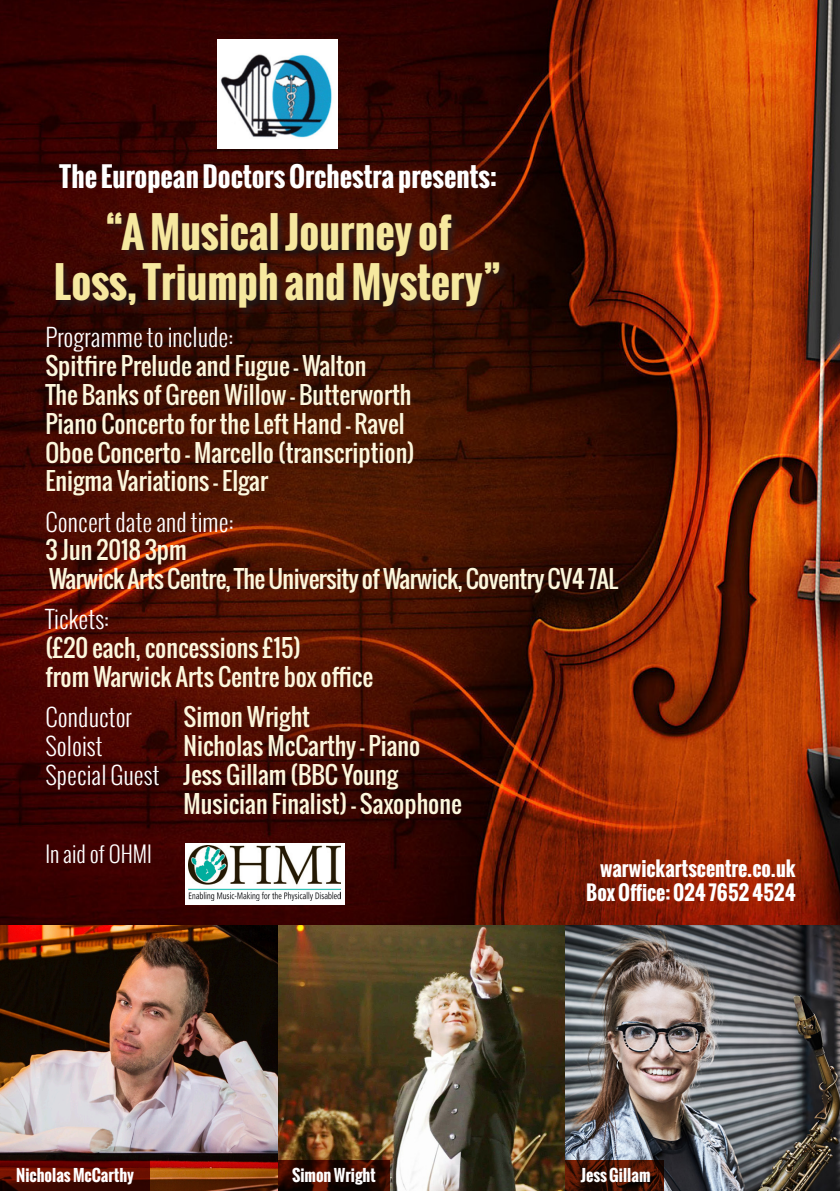
<style>
.page{position:relative;width:840px;height:1191px;background:#fff}
.page>*{position:absolute;margin:0;border:0;box-sizing:border-box;transform-origin:0 0}
.t1{font:700 42px/50.4px "Oswald";color:#f6e89f;text-align:center}
.t2{font:700 27px "Oswald";color:#fff}
.t3{font:24px/28.8px "Oswald";color:#fcf7dd}
.t4{font:300 24px/28.8px "Oswald";color:#fff}
.t5{font:24px "Oswald";letter-spacing:-.02em;color:#fcf7dd}
.t6{font:300 22px "Oswald";color:#fff}
.t7{font:700 20px "Oswald";color:#fff}
.t8{font:700 16px "Oswald";color:#fff}
.s1{font-weight:400;color:#fcf7dd}
.s2{font-weight:300;color:#fff}
</style>
<div class="page">
<img style="left:0;top:0;width:839px;height:926px">
<img style="left:0;top:926px;width:278px;height:265px">
<img style="left:278px;top:926px;width:561px;height:265px">
<img style="left:217px;top:40px;width:120px;height:108px">
<svg style="left:0;top:1160px;width:150px;height:31px;background:#560900"></svg>
<svg style="left:278px;top:1160px;width:111px;height:31px;background:#2e0800"></svg>
<svg style="left:565px;top:1160px;width:98px;height:31px;background:#401103"></svg>
<div style="left:185px;top:842px;width:159px;height:62px;background:#fff"></div>
<img style="left:189px;top:846px;width:152px;height:55px">
<div style="left:54px;top:211px;width:455px;height:107px;background:#231f20;opacity:.75"></div>
<p class="t2" style="left:59px;top:157px;width:439px">The European Doctors Orchestra presents:</p>
<p class="t1" style="left:54px;top:207px;width:449px">“A Musical Journey of<br>Loss, Triumph and Mystery”</p>
<p class="t4" style="left:45px;top:323px;width:189px">Programme to include:</p>
<p class="t3" style="left:45px;top:351px;width:322px">Spitfire Prelude and Fugue - Walton</p>
<p class="t3" style="left:45px;top:380px;width:367px">The Banks of Green Willow - Butterworth</p>
<p class="t3" style="left:45px;top:409px;width:360px">Piano Concerto for the Left Hand - Ravel</p>
<p class="t3" style="left:45px;top:438px;width:370px">Oboe Concerto - Marcello (transcription)</p>
<p class="t3" style="left:45px;top:466px;width:224px">Enigma Variations - Elgar</p>
<p class="t4" style="left:45px;top:507px;width:190px">Concert date and time:<br><span class="s1">3 Jun 2018 3pm</span></p>
<p class="t5" style="left:49px;top:561px;width:570px">Warwick Arts Centre, The University of Warwick, Coventry CV4 7AL</p>
<p class="t3" style="left:45px;top:604px;width:329px"><span class="s2">Tickets:<br></span>(£20 each, concessions £15)<br>from Warwick Arts Centre box office</p>
<p class="t4" style="left:45px;top:702px;width:88px">Conductor</p>
<p class="t3" style="left:183px;top:702px;width:128px">Simon Wright</p>
<p class="t4" style="left:45px;top:731px;width:59px">Soloist</p>
<p class="t3" style="left:183px;top:731px;width:238px">Nicholas McCarthy - Piano</p>
<p class="t3" style="left:183px;top:760px;width:279px;text-indent:-138px"><span class="s2">Special Guest</span> Jess Gillam (BBC Young<br>Musician Finalist) - Saxophone</p>
<p class="t6" style="left:45px;top:838px;width:108px">In aid of OHMI</p>
<p class="t7" style="left:599px;top:854px;width:197px">warwickartscentre.co.uk</p>
<p class="t7" style="left:586px;top:878px;width:211px">Box Office: 024 7652 4524</p>
<p class="t8" style="left:16px;top:1163px;width:119px">Nicholas McCarthy</p>
<p class="t8" style="left:292px;top:1163px;width:85px">Simon Wright</p>
<p class="t8" style="left:580px;top:1163px;width:71px">Jess Gillam</p>
</div>
